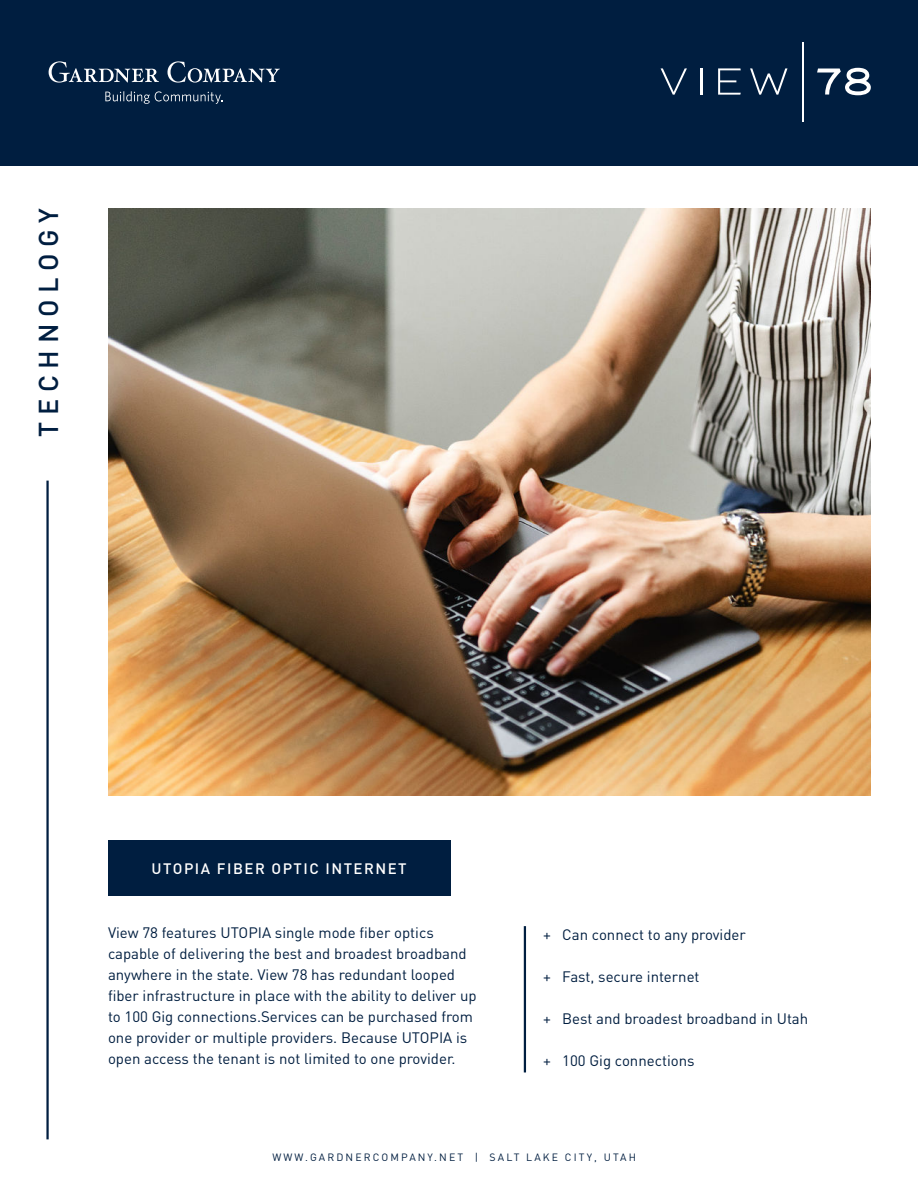
<style>
.page{position:relative;width:918px;height:1188px;background:#fff}
.page>*{position:absolute;margin:0;border:0;box-sizing:border-box;transform-origin:0 0}
.t1{font:500 27px "DIN";letter-spacing:.25em;color:#001e40}
.t2{font:15px/21px "DIN";color:#001e40}
.t3{font:500 15px "DIN";letter-spacing:.1em;color:#fff}
.t4{font:10.5px "DIN";letter-spacing:.2em;color:#001e40}
</style>
<div class="page">
<div style="left:0;top:0;width:918px;height:165px;background:#001e40"></div>
<hr style="left:46px;top:481px;width:3px;height:658px;background:#001e40">
<hr style="left:802px;top:42px;width:2px;height:79px;background:#fff">
<svg style="left:661px;top:68px;width:26px;height:27px"></svg>
<hr style="left:701px;top:68px;width:2px;height:27px;background:#fff">
<svg style="left:718px;top:68px;width:23px;height:27px"></svg>
<svg style="left:750px;top:68px;width:37px;height:27px"></svg>
<svg style="left:817px;top:68px;width:54px;height:27px"></svg>
<svg style="left:49px;top:61px;width:110px;height:22px"></svg>
<svg style="left:168px;top:61px;width:112px;height:22px"></svg>
<svg style="left:105px;top:91px;width:118px;height:13px"></svg>
<img style="left:108px;top:208px;width:763px;height:587px">
<div style="left:108px;top:840px;width:342px;height:55px;background:#001e40"></div>
<hr style="left:524px;top:926px;width:2px;height:146px;background:#001e40">
<h1 class="t1" style="left:33px;top:437px;width:230px;rotate:-90deg">TECHNOLOGY</h1>
<p class="t3" style="left:152px;top:860px;width:257px">UTOPIA FIBER OPTIC INTERNET</p>
<p class="t2" style="left:108px;top:923px;width:370px">View 78 features UTOPIA single mode fiber optics capable of delivering the best and broadest broadband anywhere in the state. View 78 has redundant looped fiber infrastructure in place with the ability to deliver up to 100 Gig connections.Services can be purchased from one provider or multiple providers. Because UTOPIA is open access the tenant is not limited to one provider.</p>
<p class="t2" style="left:543px;top:926px;width:204px">+ Can connect to any provider</p>
<p class="t2" style="left:543px;top:968px;width:158px">+ Fast, secure internet</p>
<p class="t2" style="left:543px;top:1010px;width:266px">+ Best and broadest broadband in Utah</p>
<p class="t2" style="left:543px;top:1052px;width:153px">+ 100 Gig connections</p>
<p class="t4" style="left:273px;top:1153px;width:365px">WWW.GARDNERCOMPANY.NET | SALT LAKE CITY, UTAH</p>
</div>
